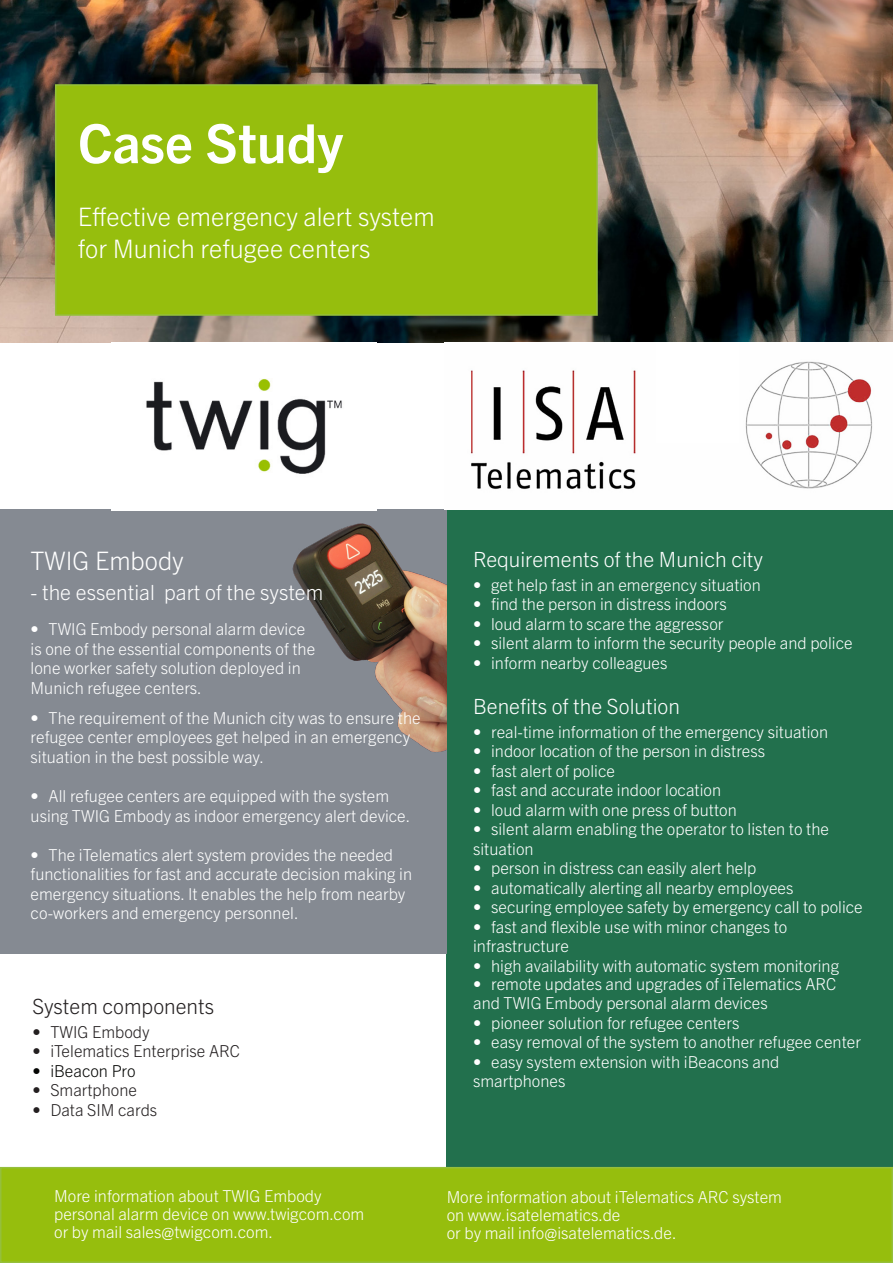
<style>
.page{position:relative;width:893px;height:1263px;background:#fff}
.page>*{position:absolute;margin:0;border:0;box-sizing:border-box;transform-origin:0 0}
.TWIG_Page_title_36pt{font:700 54px "Trade Gothic Next LT Pro";color:#fff}
.TWIG_title_17pt_whit{font:300 25.5px "Trade Gothic Next LT Pro";color:#fff}
.TWIG_title_14pt_whit{font:300 21px "Trade Gothic Next LT Pro";color:#fff}
.TWIG_title_14pt_blac{font:300 21px "Trade Gothic Next LT Pro";color:#231f20}
.t1{font:300 16.5px/19.5px "Trade Gothic Next LT Pro";color:#fff}
.t2{font:300 16.5px "Trade Gothic Next LT Pro";color:#231f20}
.t3{font:300 16.5px "Trade Gothic Next LT Pro";color:#040503}
</style>
<div class="page">
<img style="left:0;top:0;width:893px;height:342px">
<div style="left:55px;top:84px;width:543px;height:232px;background:#96be0d;border:2px solid #95bf3c"></div>
<div style="left:446px;top:509px;width:447px;height:677px;background:#22704d"></div>
<div style="left:0;top:509px;width:446px;height:445px;background:#858a92"></div>
<img style="left:471px;top:361px;width:402px;height:128px">
<div style="left:1px;top:1168px;width:891px;height:94px;background:#96be0d"></div>
<div style="left:0;top:1167px;width:893px;height:96px;border:2px solid #95bf3c"></div>
<img style="left:238px;top:509px;width:208px;height:243px">
<img style="left:111px;top:379px;width:266px;height:131px">
<p class="TWIG_Page_title_36pt" style="left:78px;top:106px;width:267px">Case Study</p>
<p class="TWIG_title_17pt_whit" style="left:78px;top:199px;width:358px">Effective emergency alert system</p>
<p class="TWIG_title_17pt_whit" style="left:78px;top:231px;width:294px">for Munich refugee centers</p>
<p class="TWIG_title_17pt_whit" style="left:31px;top:543px;width:155px">TWIG Embody</p>
<p class="TWIG_title_14pt_whit" style="left:31px;top:578px;width:294px">- the essential part of the system</p>
<p class="t1" style="left:31px;top:618px;width:286px">• TWIG Embody personal alarm device is one of the essential components of the lone worker safety solution deployed in Munich refugee centers.</p>
<p class="t1" style="left:31px;top:707px;width:392px">• The requirement of the Munich city was to ensure the refugee center employees get helped in an emergency situation in the best possible way.</p>
<p class="t1" style="left:31px;top:785px;width:381px">• All refugee centers are equipped with the system using TWIG Embody as indoor emergency alert device.</p>
<p class="t1" style="left:31px;top:844px;width:383px">• The iTelematics alert system provides the needed functionalities for fast and accurate decision making in emergency situations. It enables the help from nearby co-workers and emergency personnel.</p>
<p class="TWIG_title_14pt_blac" style="left:32px;top:991px;width:183px">System components</p>
<p class="t2" style="left:32px;top:1020px;width:119px">• TWIG Embody</p>
<p class="t2" style="left:32px;top:1039px;width:209px">• iTelematics Enterprise ARC</p>
<p class="t3" style="left:32px;top:1059px;width:105px">• iBeacon Pro</p>
<p class="t2" style="left:32px;top:1078px;width:106px">• Smartphone</p>
<p class="t2" style="left:32px;top:1098px;width:126px">• Data SIM cards</p>
<p class="TWIG_title_14pt_whit" style="left:473px;top:544px;width:291px">Requirements of the Munich city</p>
<p class="t1" style="left:473px;top:574px;width:289px">• get help fast in an emergency situation</p>
<p class="t1" style="left:473px;top:593px;width:255px">• find the person in distress indoors</p>
<p class="t1" style="left:473px;top:613px;width:252px">• loud alarm to scare the aggressor</p>
<p class="t1" style="left:473px;top:632px;width:381px">• silent alarm to inform the security people and police</p>
<p class="t1" style="left:473px;top:652px;width:196px">• inform nearby colleagues</p>
<p class="TWIG_title_14pt_whit" style="left:473px;top:691px;width:208px">Benefits of the Solution</p>
<p class="t1" style="left:473px;top:721px;width:356px">• real-time information of the emergency situation</p>
<p class="t1" style="left:473px;top:740px;width:294px">• indoor location of the person in distress</p>
<p class="t1" style="left:473px;top:760px;width:143px">• fast alert of police</p>
<p class="t1" style="left:473px;top:779px;width:249px">• fast and accurate indoor location</p>
<p class="t1" style="left:473px;top:799px;width:265px">• loud alarm with one press of button</p>
<p class="t1" style="left:473px;top:818px;width:357px">• silent alarm enabling the operator to listen to the situation</p>
<p class="t1" style="left:473px;top:857px;width:285px">• person in distress can easily alert help</p>
<p class="t1" style="left:473px;top:877px;width:322px">• automatically alerting all nearby employees</p>
<p class="t1" style="left:473px;top:896px;width:391px">• securing employee safety by emergency call to police</p>
<p class="t1" style="left:473px;top:916px;width:316px">• fast and flexible use with minor changes to infrastructure</p>
<p class="t1" style="left:473px;top:955px;width:367px">• high availability with automatic system monitoring</p>
<p class="t1" style="left:473px;top:973px;width:365px">• remote updates and upgrades of iTelematics ARC and TWIG Embody personal alarm devices</p>
<p class="t1" style="left:473px;top:1012px;width:268px">• pioneer solution for refugee centers</p>
<p class="t1" style="left:473px;top:1031px;width:389px">• easy removal of the system to another refugee center</p>
<p class="t1" style="left:473px;top:1051px;width:308px">• easy system extension with iBeacons and smartphones</p>
<p class="t1" style="left:54px;top:1185px;width:269px">More information about TWIG Embody</p>
<p class="t1" style="left:54px;top:1203px;width:312px">personal alarm device on www.twigcom.com</p>
<p class="t1" style="left:54px;top:1221px;width:220px">or by mail sales@twigcom.com.</p>
<p class="t1" style="left:447px;top:1186px;width:337px">More information about iTelematics ARC system</p>
<p class="t1" style="left:447px;top:1204px;width:175px">on www.isatelematics.de</p>
<p class="t1" style="left:447px;top:1222px;width:231px">or by mail info@isatelematics.de.</p>
</div>
